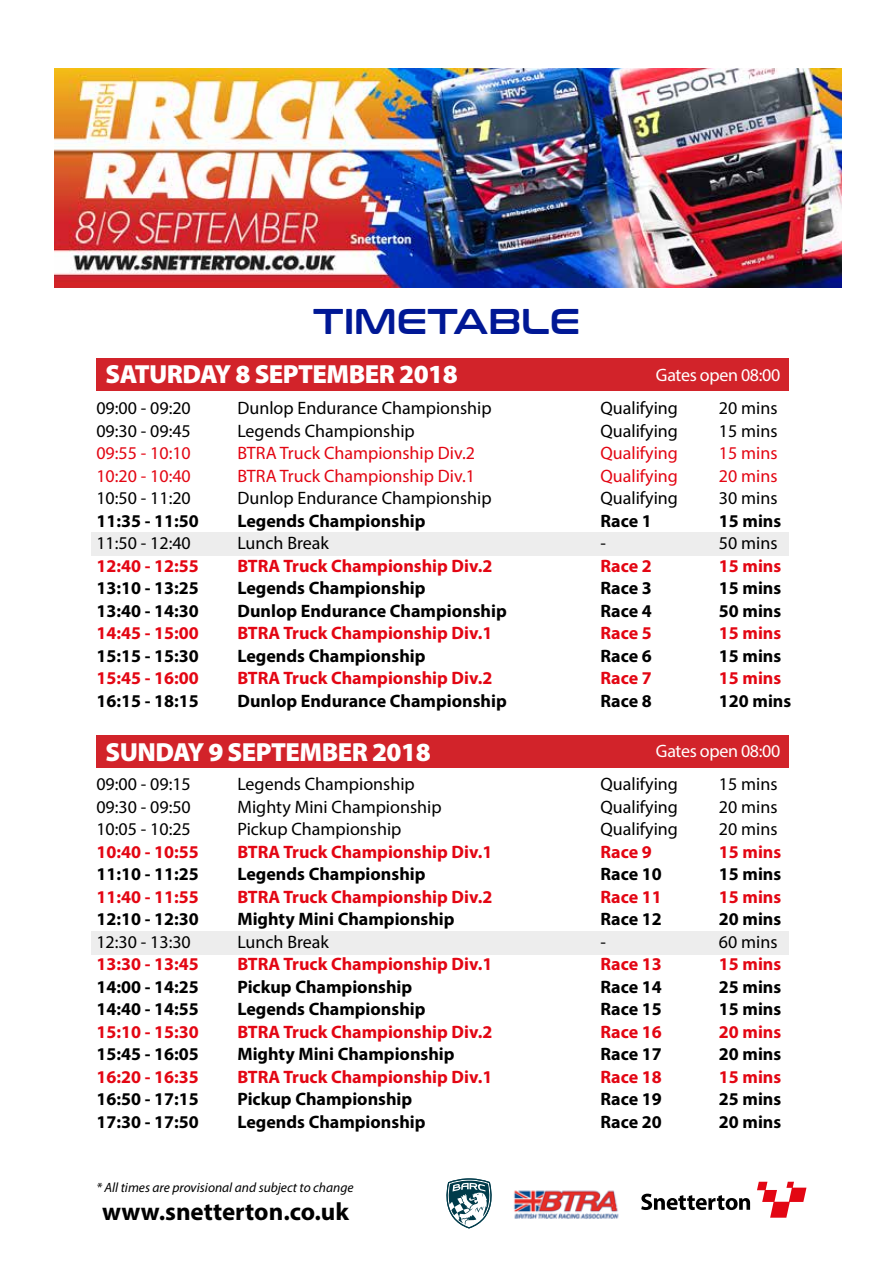
<style>
.page{position:relative;width:893px;height:1263px;background:#fff}
.page>*{position:absolute;margin:0;border:0;box-sizing:border-box;transform-origin:0 0}
.t1{font:35.7px "Conthrax Sb";color:#001895}
.t2{font:900 26.25px "Myriad Pro";letter-spacing:-.02em;color:#fff}
.t3{font:700 25.05px "Myriad Pro";color:#000}
.t4{font:700 18px "Myriad Pro";color:#000}
.t5{font:700 18px "Myriad Pro";color:#e30613}
.t6{font:18px "Myriad Pro";color:#000}
.t7{font:18px "Myriad Pro";color:#e30613}
.t8{font:18px "Myriad Pro";letter-spacing:-.02em;color:#fff}
.t9{font:italic 13.5px "Myriad Pro";color:#000}
</style>
<div class="page">
<div style="left:91px;top:533px;width:698px;height:23px;background:#ededed"></div>
<div style="left:91px;top:931px;width:698px;height:23px;background:#ededed"></div>
<img style="left:54px;top:68px;width:787px;height:219px">
<div style="left:96px;top:358px;width:693px;height:32px;background:#d2232a"></div>
<div style="left:96px;top:736px;width:693px;height:32px;background:#d2232a"></div>
<svg style="left:757px;top:1182px;width:49px;height:36px"></svg>
<svg style="left:641px;top:1194px;width:109px;height:16px"></svg>
<img style="left:514px;top:1190px;width:105px;height:29px">
<svg style="left:446px;top:1178px;width:46px;height:50px"></svg>
<h1 class="t1" style="left:313px;top:294px;width:268px">TIMETABLE</h1>
<h2 class="t2" style="left:106px;top:357px;width:354px">SATURDAY 8 SEPTEMBER 2018</h2>
<p class="t8" style="left:656px;top:363px;width:126px">Gates open 08:00</p>
<p class="t6" style="left:96px;top:397px;width:96px">09:00 - 09:20</p>
<p class="t6" style="left:237px;top:397px;width:256px">Dunlop Endurance Championship</p>
<p class="t6" style="left:600px;top:397px;width:79px">Qualifying</p>
<p class="t6" style="left:719px;top:397px;width:60px">20 mins</p>
<p class="t6" style="left:96px;top:419px;width:96px">09:30 - 09:45</p>
<p class="t6" style="left:237px;top:419px;width:179px">Legends Championship</p>
<p class="t6" style="left:600px;top:419px;width:79px">Qualifying</p>
<p class="t6" style="left:719px;top:419px;width:60px">15 mins</p>
<p class="t7" style="left:96px;top:442px;width:96px">09:55 - 10:10</p>
<p class="t7" style="left:237px;top:442px;width:239px">BTRA Truck Championship Div.2</p>
<p class="t7" style="left:600px;top:442px;width:79px">Qualifying</p>
<p class="t7" style="left:719px;top:442px;width:60px">15 mins</p>
<p class="t7" style="left:96px;top:464px;width:96px">10:20 - 10:40</p>
<p class="t7" style="left:237px;top:464px;width:239px">BTRA Truck Championship Div.1</p>
<p class="t7" style="left:600px;top:464px;width:79px">Qualifying</p>
<p class="t7" style="left:719px;top:464px;width:60px">20 mins</p>
<p class="t6" style="left:96px;top:487px;width:96px">10:50 - 11:20</p>
<p class="t6" style="left:237px;top:487px;width:256px">Dunlop Endurance Championship</p>
<p class="t6" style="left:600px;top:487px;width:79px">Qualifying</p>
<p class="t6" style="left:719px;top:487px;width:60px">30 mins</p>
<p class="t4" style="left:96px;top:509px;width:104px">11:35 - 11:50</p>
<p class="t4" style="left:237px;top:509px;width:190px">Legends Championship</p>
<p class="t4" style="left:600px;top:509px;width:53px">Race 1</p>
<p class="t4" style="left:719px;top:509px;width:64px">15 mins</p>
<p class="t6" style="left:96px;top:532px;width:96px">11:50 - 12:40</p>
<p class="t6" style="left:237px;top:532px;width:93px">Lunch Break</p>
<p class="t6" style="left:600px;top:532px;width:7px">-</p>
<p class="t6" style="left:719px;top:532px;width:60px">50 mins</p>
<p class="t5" style="left:96px;top:554px;width:104px">12:40 - 12:55</p>
<p class="t5" style="left:237px;top:554px;width:257px">BTRA Truck Championship Div.2</p>
<p class="t5" style="left:600px;top:554px;width:53px">Race 2</p>
<p class="t5" style="left:719px;top:554px;width:64px">15 mins</p>
<p class="t4" style="left:96px;top:576px;width:104px">13:10 - 13:25</p>
<p class="t4" style="left:237px;top:576px;width:190px">Legends Championship</p>
<p class="t4" style="left:600px;top:576px;width:53px">Race 3</p>
<p class="t4" style="left:719px;top:576px;width:64px">15 mins</p>
<p class="t4" style="left:96px;top:599px;width:104px">13:40 - 14:30</p>
<p class="t4" style="left:237px;top:599px;width:271px">Dunlop Endurance Championship</p>
<p class="t4" style="left:600px;top:599px;width:53px">Race 4</p>
<p class="t4" style="left:719px;top:599px;width:64px">50 mins</p>
<p class="t5" style="left:96px;top:621px;width:104px">14:45 - 15:00</p>
<p class="t5" style="left:237px;top:621px;width:257px">BTRA Truck Championship Div.1</p>
<p class="t5" style="left:600px;top:621px;width:53px">Race 5</p>
<p class="t5" style="left:719px;top:621px;width:64px">15 mins</p>
<p class="t4" style="left:96px;top:644px;width:104px">15:15 - 15:30</p>
<p class="t4" style="left:237px;top:644px;width:190px">Legends Championship</p>
<p class="t4" style="left:600px;top:644px;width:53px">Race 6</p>
<p class="t4" style="left:719px;top:644px;width:64px">15 mins</p>
<p class="t5" style="left:96px;top:666px;width:104px">15:45 - 16:00</p>
<p class="t5" style="left:237px;top:666px;width:257px">BTRA Truck Championship Div.2</p>
<p class="t5" style="left:600px;top:666px;width:53px">Race 7</p>
<p class="t5" style="left:719px;top:666px;width:64px">15 mins</p>
<p class="t4" style="left:96px;top:689px;width:104px">16:15 - 18:15</p>
<p class="t4" style="left:237px;top:689px;width:271px">Dunlop Endurance Championship</p>
<p class="t4" style="left:600px;top:689px;width:53px">Race 8</p>
<p class="t4" style="left:719px;top:689px;width:74px">120 mins</p>
<h2 class="t2" style="left:106px;top:734px;width:327px">SUNDAY 9 SEPTEMBER 2018</h2>
<p class="t8" style="left:656px;top:740px;width:126px">Gates open 08:00</p>
<p class="t6" style="left:96px;top:773px;width:96px">09:00 - 09:15</p>
<p class="t6" style="left:237px;top:773px;width:179px">Legends Championship</p>
<p class="t6" style="left:600px;top:773px;width:79px">Qualifying</p>
<p class="t6" style="left:719px;top:773px;width:60px">15 mins</p>
<p class="t6" style="left:96px;top:796px;width:96px">09:30 - 09:50</p>
<p class="t6" style="left:237px;top:796px;width:206px">Mighty Mini Championship</p>
<p class="t6" style="left:600px;top:796px;width:79px">Qualifying</p>
<p class="t6" style="left:719px;top:796px;width:60px">20 mins</p>
<p class="t6" style="left:96px;top:818px;width:96px">10:05 - 10:25</p>
<p class="t6" style="left:237px;top:818px;width:166px">Pickup Championship</p>
<p class="t6" style="left:600px;top:818px;width:79px">Qualifying</p>
<p class="t6" style="left:719px;top:818px;width:60px">20 mins</p>
<p class="t5" style="left:96px;top:840px;width:104px">10:40 - 10:55</p>
<p class="t5" style="left:237px;top:840px;width:257px">BTRA Truck Championship Div.1</p>
<p class="t5" style="left:600px;top:840px;width:53px">Race 9</p>
<p class="t5" style="left:719px;top:840px;width:64px">15 mins</p>
<p class="t4" style="left:96px;top:863px;width:104px">11:10 - 11:25</p>
<p class="t4" style="left:237px;top:863px;width:190px">Legends Championship</p>
<p class="t4" style="left:600px;top:863px;width:63px">Race 10</p>
<p class="t4" style="left:719px;top:863px;width:64px">15 mins</p>
<p class="t5" style="left:96px;top:885px;width:104px">11:40 - 11:55</p>
<p class="t5" style="left:237px;top:885px;width:257px">BTRA Truck Championship Div.2</p>
<p class="t5" style="left:600px;top:885px;width:63px">Race 11</p>
<p class="t5" style="left:719px;top:885px;width:64px">15 mins</p>
<p class="t4" style="left:96px;top:908px;width:104px">12:10 - 12:30</p>
<p class="t4" style="left:237px;top:908px;width:219px">Mighty Mini Championship</p>
<p class="t4" style="left:600px;top:908px;width:63px">Race 12</p>
<p class="t4" style="left:719px;top:908px;width:64px">20 mins</p>
<p class="t6" style="left:96px;top:931px;width:96px">12:30 - 13:30</p>
<p class="t6" style="left:237px;top:931px;width:93px">Lunch Break</p>
<p class="t6" style="left:600px;top:931px;width:7px">-</p>
<p class="t6" style="left:719px;top:931px;width:60px">60 mins</p>
<p class="t5" style="left:96px;top:953px;width:104px">13:30 - 13:45</p>
<p class="t5" style="left:237px;top:953px;width:257px">BTRA Truck Championship Div.1</p>
<p class="t5" style="left:600px;top:953px;width:63px">Race 13</p>
<p class="t5" style="left:719px;top:953px;width:64px">15 mins</p>
<p class="t4" style="left:96px;top:975px;width:104px">14:00 - 14:25</p>
<p class="t4" style="left:237px;top:975px;width:176px">Pickup Championship</p>
<p class="t4" style="left:600px;top:975px;width:63px">Race 14</p>
<p class="t4" style="left:719px;top:975px;width:64px">25 mins</p>
<p class="t4" style="left:96px;top:998px;width:104px">14:40 - 14:55</p>
<p class="t4" style="left:237px;top:998px;width:190px">Legends Championship</p>
<p class="t4" style="left:600px;top:998px;width:63px">Race 15</p>
<p class="t4" style="left:719px;top:998px;width:64px">15 mins</p>
<p class="t5" style="left:96px;top:1020px;width:104px">15:10 - 15:30</p>
<p class="t5" style="left:237px;top:1020px;width:257px">BTRA Truck Championship Div.2</p>
<p class="t5" style="left:600px;top:1020px;width:63px">Race 16</p>
<p class="t5" style="left:719px;top:1020px;width:64px">20 mins</p>
<p class="t4" style="left:96px;top:1043px;width:104px">15:45 - 16:05</p>
<p class="t4" style="left:237px;top:1043px;width:219px">Mighty Mini Championship</p>
<p class="t4" style="left:600px;top:1043px;width:63px">Race 17</p>
<p class="t4" style="left:719px;top:1043px;width:64px">20 mins</p>
<p class="t5" style="left:96px;top:1065px;width:104px">16:20 - 16:35</p>
<p class="t5" style="left:237px;top:1065px;width:257px">BTRA Truck Championship Div.1</p>
<p class="t5" style="left:600px;top:1065px;width:63px">Race 18</p>
<p class="t5" style="left:719px;top:1065px;width:64px">15 mins</p>
<p class="t4" style="left:96px;top:1088px;width:104px">16:50 - 17:15</p>
<p class="t4" style="left:237px;top:1088px;width:176px">Pickup Championship</p>
<p class="t4" style="left:600px;top:1088px;width:63px">Race 19</p>
<p class="t4" style="left:719px;top:1088px;width:64px">25 mins</p>
<p class="t4" style="left:96px;top:1110px;width:104px">17:30 - 17:50</p>
<p class="t4" style="left:237px;top:1110px;width:190px">Legends Championship</p>
<p class="t4" style="left:600px;top:1110px;width:63px">Race 20</p>
<p class="t4" style="left:719px;top:1110px;width:64px">20 mins</p>
<p class="t9" style="left:96px;top:1179px;width:259px">* All times are provisional and subject to change</p>
<h3 class="t3" style="left:102px;top:1195px;width:248px">www.snetterton.co.uk</h3>
</div>
